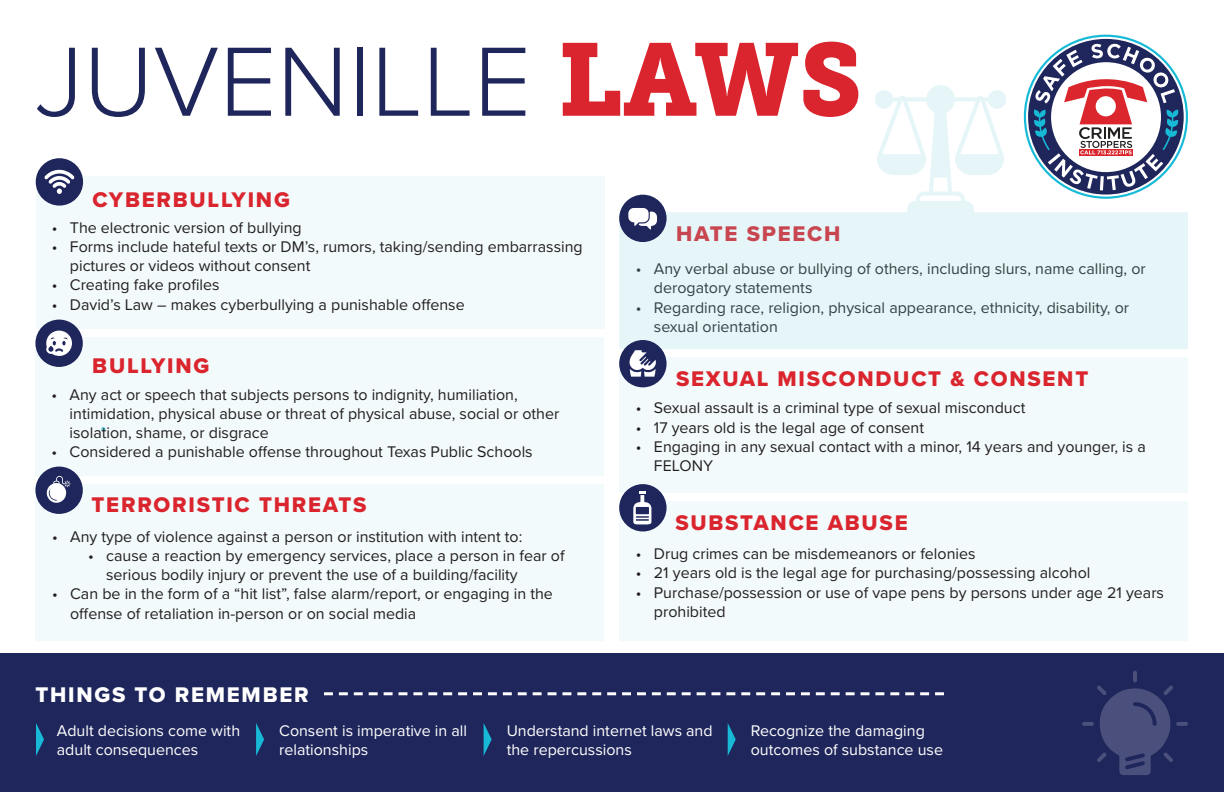
<style>
.page{position:relative;width:1224px;height:792px;background:#fff}
.page>*{position:absolute;margin:0;border:0;box-sizing:border-box;transform-origin:0 0}
.t1{font:300 102px "Proxima Nova";color:#1f265b}
.t2{font:22px "Proxima Nova Extrabld";letter-spacing:.08em;color:#da252e}
.t3{font:22px "Proxima Nova Extrabld";letter-spacing:.08em;color:#fff}
.t4{font:16px/19.2px "Proxima Nova";color:#231f20}
.t5{font:16px/19.2px "Proxima Nova";color:#fff}
.s1{font-family:"Museo Slab 900";font-weight:400;color:#da252e}
</style>
<div class="page">
<div style="left:0;top:654px;width:1224px;height:138px;background:#1f265b"></div>
<div style="left:36px;top:176px;width:569px;height:153px;background:#f3fafc"></div>
<div style="left:36px;top:158px;width:47px;height:48px;background:#1f265b;border-radius:50%"></div>
<div style="left:35px;top:337px;width:569px;height:139px;background:#f3fafc"></div>
<div style="left:35px;top:320px;width:48px;height:47px;background:#1f265b;border-radius:50%"></div>
<svg style="left:46px;top:331px;width:26px;height:25px"></svg>
<div style="left:35px;top:484px;width:569px;height:157px;background:#f3fafc"></div>
<div style="left:35px;top:467px;width:48px;height:47px;background:#1f265b;border-radius:50%"></div>
<svg style="left:46px;top:476px;width:24px;height:27px"></svg>
<svg style="left:44px;top:170px;width:31px;height:24px"></svg>
<svg style="left:324px;top:692px;width:620px;height:3px"></svg>
<svg style="left:36px;top:723px;width:8px;height:33px"></svg>
<svg style="left:256px;top:723px;width:8px;height:33px"></svg>
<svg style="left:484px;top:724px;width:8px;height:31px"></svg>
<svg style="left:728px;top:724px;width:8px;height:31px"></svg>
<svg style="left:619px;top:85px;width:569px;height:264px;fill:#e6f6f8"></svg>
<svg style="left:1082px;top:671px;width:106px;height:104px"></svg>
<div style="left:619px;top:195px;width:48px;height:47px;background:#1f265b;border-radius:50%"></div>
<svg style="left:628px;top:208px;width:29px;height:22px"></svg>
<div style="left:619px;top:358px;width:569px;height:135px;background:#f3fafc"></div>
<div style="left:619px;top:340px;width:48px;height:47px;background:#1f265b;border-radius:50%"></div>
<svg style="left:629px;top:350px;width:27px;height:27px"></svg>
<div style="left:619px;top:502px;width:569px;height:139px;background:#f3fafc"></div>
<div style="left:619px;top:484px;width:48px;height:47px;background:#1f265b;border-radius:50%"></div>
<svg style="left:633px;top:491px;width:18px;height:34px"></svg>
<svg style="left:1024px;top:35px;width:164px;height:164px"></svg>
<p class="t1" style="left:35px;top:6px;width:828px">JUVENILLE <span class="s1">LAWS</span></p>
<p class="t2" style="left:93px;top:183px;width:199px">CYBERBULLYING</p>
<p class="t4" style="left:52px;top:217px;width:251px">• The electronic version of bullying</p>
<p class="t4" style="left:70px;top:236px;width:514px;text-indent:-18px">• Forms include hateful texts or DM’s, rumors, taking/sending embarrassing pictures or videos without consent</p>
<p class="t4" style="left:52px;top:275px;width:169px">• Creating fake profiles</p>
<p class="t4" style="left:52px;top:294px;width:414px">• David’s Law – makes cyberbullying a punishable offense</p>
<p class="t2" style="left:92px;top:349px;width:119px">BULLYING</p>
<p class="t4" style="left:70px;top:384px;width:491px;text-indent:-18px">• Any act or speech that subjects persons to indignity, humiliation, intimidation, physical abuse or threat of physical abuse, social or other isolation, shame, or disgrace</p>
<p class="t4" style="left:52px;top:441px;width:483px">• Considered a punishable offense throughout Texas Public Schools</p>
<p class="t2" style="left:92px;top:489px;width:276px">TERRORISTIC THREATS</p>
<p class="t4" style="left:52px;top:526px;width:472px">• Any type of violence against a person or institution with intent to:</p>
<p class="t4" style="left:106px;top:545px;width:460px;text-indent:-18px">• cause a reaction by emergency services, place a person in fear of serious bodily injury or prevent the use of a building/facility</p>
<p class="t4" style="left:70px;top:584px;width:484px;text-indent:-18px">• Can be in the form of a “hit list”, false alarm/report, or engaging in the offense of retaliation in-person or on social media</p>
<p class="t2" style="left:676px;top:217px;width:166px">HATE SPEECH</p>
<p class="t4" style="left:654px;top:259px;width:493px;text-indent:-18px">• Any verbal abuse or bullying of others, including slurs, name calling, or derogatory statements</p>
<p class="t4" style="left:654px;top:297px;width:477px;text-indent:-18px">• Regarding race, religion, physical appearance, ethnicity, disability, or sexual orientation</p>
<p class="t2" style="left:676px;top:362px;width:414px">SEXUAL MISCONDUCT &amp; CONSENT</p>
<p class="t4" style="left:636px;top:398px;width:391px">• Sexual assault is a criminal type of sexual misconduct</p>
<p class="t4" style="left:636px;top:417px;width:290px">• 17 years old is the legal age of consent</p>
<p class="t4" style="left:654px;top:436px;width:493px;text-indent:-18px">• Engaging in any sexual contact with a minor, 14 years and younger, is a<br>FELONY</p>
<p class="t2" style="left:675px;top:506px;width:234px">SUBSTANCE ABUSE</p>
<p class="t4" style="left:636px;top:544px;width:341px">• Drug crimes can be misdemeanors or felonies</p>
<p class="t4" style="left:636px;top:563px;width:456px">• 21 years old is the legal age for purchasing/possessing alcohol</p>
<p class="t4" style="left:654px;top:582px;width:512px;text-indent:-18px">• Purchase/possession or use of vape pens by persons under age 21 years prohibited</p>
<p class="t3" style="left:35px;top:678px;width:275px">THINGS TO REMEMBER</p>
<p class="t5" style="left:57px;top:720px;width:185px">Adult decisions come with adult consequences</p>
<p class="t5" style="left:279px;top:720px;width:189px">Consent is imperative in all relationships</p>
<p class="t5" style="left:507px;top:720px;width:207px">Understand internet laws and the repercussions</p>
<p class="t5" style="left:751px;top:720px;width:194px">Recognize the damaging outcomes of substance use</p>
</div>
